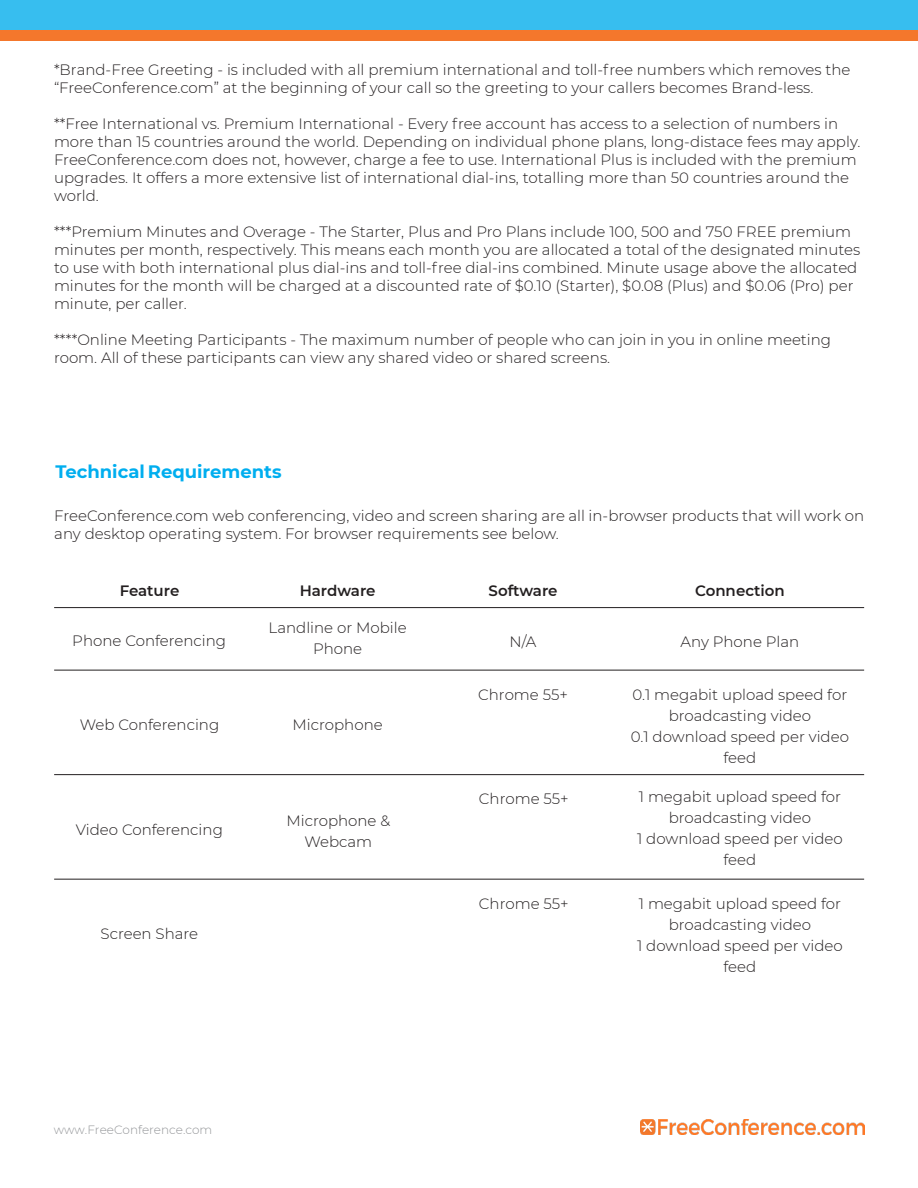
<style>
.page{position:relative;width:918px;height:1188px;background:#fff}
.page>*{position:absolute;margin:0;border:0;box-sizing:border-box;transform-origin:0 0}
.t1{font:700 18px "Montserrat";color:#00aeef}
.t2{font:300 15px/18px "Montserrat";color:#231f20}
.t3{font:600 15px "Montserrat";color:#231f20}
.t4{font:300 12px "Montserrat";color:#939598}
</style>
<div class="page">
<img style="left:640px;top:1119px;width:225px;height:15px">
<svg style="left:54px;top:608px;width:810px;height:271px"></svg>
<hr style="left:54px;top:607px;width:192px;height:1px;background:#231f20">
<hr style="left:246px;top:607px;width:185px;height:1px;background:#231f20">
<hr style="left:431px;top:607px;width:184px;height:1px;background:#231f20">
<hr style="left:615px;top:607px;width:249px;height:1px;background:#231f20">
<hr style="left:54px;top:670px;width:192px;height:1px;background:#231f20">
<hr style="left:246px;top:670px;width:185px;height:1px;background:#231f20">
<hr style="left:431px;top:670px;width:184px;height:1px;background:#231f20">
<hr style="left:615px;top:670px;width:249px;height:1px;background:#231f20">
<hr style="left:54px;top:774px;width:192px;height:1px;background:#231f20">
<hr style="left:246px;top:774px;width:185px;height:1px;background:#231f20">
<hr style="left:431px;top:774px;width:184px;height:1px;background:#231f20">
<hr style="left:615px;top:774px;width:249px;height:1px;background:#231f20">
<hr style="left:54px;top:879px;width:192px;height:1px;background:#231f20">
<hr style="left:246px;top:879px;width:185px;height:1px;background:#231f20">
<hr style="left:431px;top:879px;width:184px;height:1px;background:#231f20">
<hr style="left:615px;top:879px;width:249px;height:1px;background:#231f20">
<div style="left:0;top:0;width:918px;height:31px;background:#37beef"></div>
<div style="left:0;top:31px;width:918px;height:10px;background:#f4772c"></div>
<p class="t2" style="left:54px;top:60px;width:798px">*Brand-Free Greeting - is included with all premium international and toll-free numbers which removes the “FreeConference.com” at the beginning of your call so the greeting to your callers becomes Brand-less.</p>
<p class="t2" style="left:54px;top:114px;width:808px">**Free International vs. Premium International - Every free account has access to a selection of numbers in more than 15 countries around the world. Depending on individual phone plans, long-distace fees may apply.<br>FreeConference.com does not, however, charge a fee to use. International Plus is included with the premium upgrades. It offers a more extensive list of international dial-ins, totalling more than 50 countries around the world.</p>
<p class="t2" style="left:54px;top:222px;width:808px">***Premium Minutes and Overage - The Starter, Plus and Pro Plans include 100, 500 and 750 FREE premium minutes per month, respectively. This means each month you are allocated a total of the designated minutes to use with both international plus dial-ins and toll-free dial-ins combined. Minute usage above the allocated minutes for the month will be charged at a discounted rate of $0.10 (Starter), $0.08 (Plus) and $0.06 (Pro) per minute, per caller.</p>
<p class="t2" style="left:54px;top:330px;width:779px">****Online Meeting Participants - The maximum number of people who can join in you in online meeting room. All of these participants can view any shared video or shared screens.</p>
<p class="t1" style="left:55px;top:459px;width:228px">Technical Requirements</p>
<p class="t2" style="left:54px;top:506px;width:811px">FreeConference.com web conferencing, video and screen sharing are all in-browser products that will work on any desktop operating system. For browser requirements see below.</p>
<p class="t3" style="left:120px;top:580px;width:61px">Feature</p>
<p class="t3" style="left:300px;top:580px;width:77px">Hardware</p>
<p class="t3" style="left:489px;top:580px;width:70px">Software</p>
<p class="t3" style="left:695px;top:580px;width:91px">Connection</p>
<p class="t2" style="left:269px;top:618px;width:140px">Landline or Mobile</p>
<p class="t2" style="left:313px;top:639px;width:51px">Phone</p>
<p class="t2" style="left:72px;top:631px;width:155px">Phone Conferencing</p>
<p class="t2" style="left:510px;top:632px;width:28px">N/A</p>
<p class="t2" style="left:681px;top:632px;width:120px">Any Phone Plan</p>
<p class="t2" style="left:80px;top:715px;width:141px">Web Conferencing</p>
<p class="t2" style="left:293px;top:715px;width:92px">Microphone</p>
<p class="t2" style="left:76px;top:821px;width:148px">Video Conferencing</p>
<p class="t2" style="left:101px;top:924px;width:99px">Screen Share</p>
<p class="t2" style="left:286px;top:812px;width:105px">Microphone &amp;</p>
<p class="t2" style="left:304px;top:833px;width:69px">Webcam</p>
<p class="t4" style="left:54px;top:1122px;width:160px">www.FreeConference.com</p>
<p class="t2" style="left:478px;top:685px;width:91px">Chrome 55+</p>
<p class="t2" style="left:633px;top:685px;width:216px">0.1 megabit upload speed for</p>
<p class="t2" style="left:669px;top:706px;width:144px">broadcasting video</p>
<p class="t2" style="left:631px;top:727px;width:220px">0.1 download speed per video</p>
<p class="t2" style="left:724px;top:748px;width:34px">feed</p>
<p class="t2" style="left:479px;top:789px;width:91px">Chrome 55+</p>
<p class="t2" style="left:479px;top:894px;width:91px">Chrome 55+</p>
<p class="t2" style="left:639px;top:787px;width:204px">1 megabit upload speed for</p>
<p class="t2" style="left:669px;top:808px;width:144px">broadcasting video</p>
<p class="t2" style="left:637px;top:829px;width:207px">1 download speed per video</p>
<p class="t2" style="left:724px;top:850px;width:34px">feed</p>
<p class="t2" style="left:639px;top:894px;width:204px">1 megabit upload speed for</p>
<p class="t2" style="left:669px;top:915px;width:144px">broadcasting video</p>
<p class="t2" style="left:637px;top:936px;width:207px">1 download speed per video</p>
<p class="t2" style="left:724px;top:957px;width:34px">feed</p>
</div>
